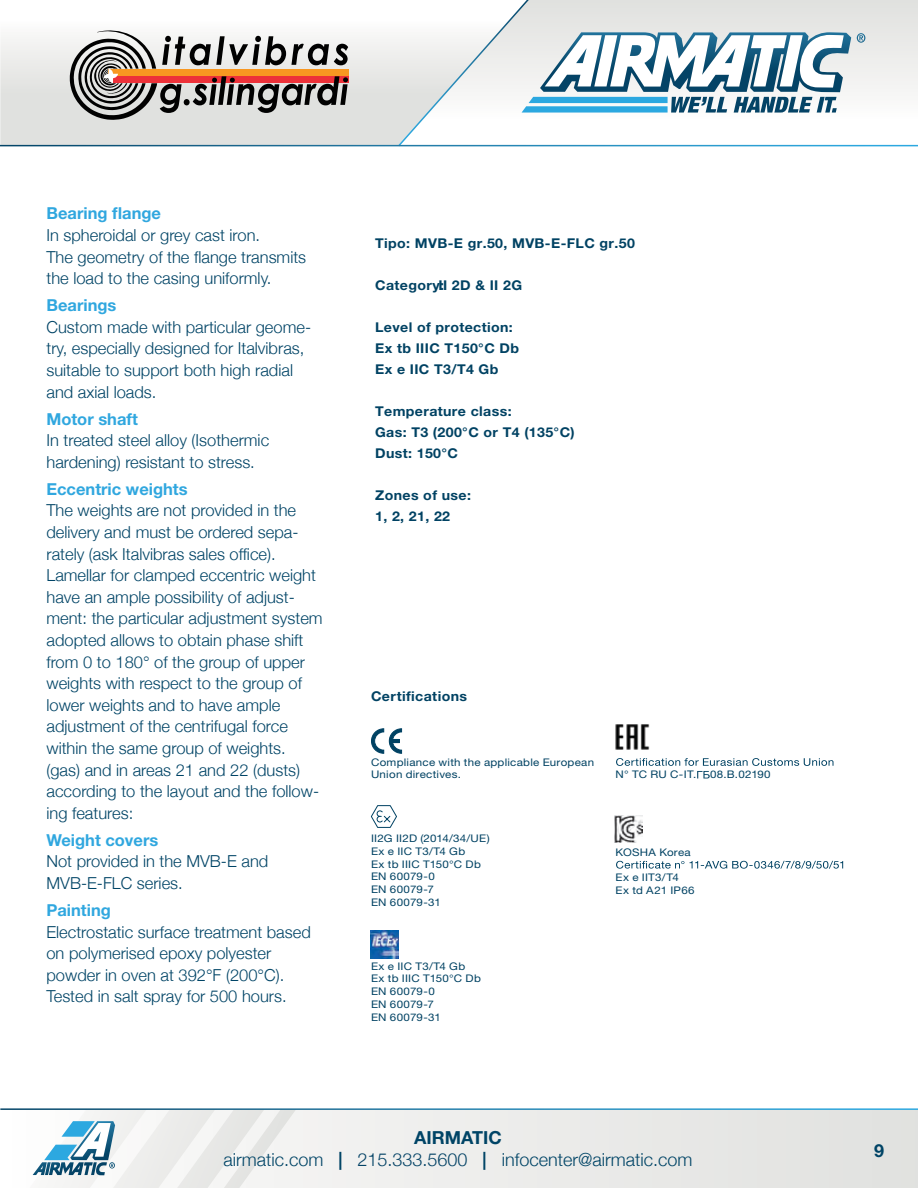
<style>
.page{position:relative;width:918px;height:1188px;background:#fff}
.page>*{position:absolute;margin:0;border:0;box-sizing:border-box;transform-origin:0 0}
.t1{font:300 18px "Helvetica Neue";color:#046}
.t2{font:700 18px "Helvetica Neue LT Std";color:#046}
.t3{font:300 16.5px/21.6px "Helvetica Neue";color:#046}
.t4{font:700 16.5px "Helvetica Neue LT Std";color:#30a7df}
.t5{font:700 13.5px/21px "Helvetica Neue LT Std";letter-spacing:.025em;color:#004263;scale:1.05 1}
.t6{font:10.5px/12.8px "Helvetica Neue LT Std";letter-spacing:.02em;color:#004263;scale:1.1 1}
.s1{font-family:"Helvetica Neue LT Std";font-weight:700}
.s2{color:#044366}
</style>
<div class="page">
<svg style="left:851px;top:0;width:67px;height:147px"></svg>
<svg style="left:0;top:37px;width:397px;height:108px;background:#e3e4e2"></svg>
<div style="left:0;top:1109px;width:918px;height:79px;background:#eaeae9"></div>
<svg style="left:29px;top:1110px;width:217px;height:78px"></svg>
<hr style="left:0;top:145px;width:918px;height:1px;background:#fff">
<hr style="left:0;top:1108px;width:918px;height:2px;background:#fff">
<svg style="left:857px;top:33px;width:8px;height:10px"></svg>
<svg style="left:397px;top:0;width:454px;height:147px"></svg>
<div style="left:109px;top:69px;width:240px;height:7px;background:#f89721"></div>
<div style="left:113px;top:76px;width:236px;height:7px;background:#ed3139"></div>
<svg style="left:70px;top:30px;width:278px;height:90px"></svg>
<svg style="left:371px;top:729px;width:31px;height:24px"></svg>
<img style="left:371px;top:931px;width:28px;height:27px">
<svg style="left:371px;top:805px;width:26px;height:23px"></svg>
<img style="left:615px;top:724px;width:35px;height:26px">
<img style="left:615px;top:815px;width:28px;height:27px">
<svg style="left:616px;top:758px;width:217px;height:20px"></svg>
<svg style="left:616px;top:861px;width:227px;height:8px"></svg>
<p class="t4" style="left:46px;top:203px;width:116px">Bearing flange</p>
<p class="t3" style="left:46px;top:224px;width:261px">In spheroidal or grey cast iron.<br>The geometry of the flange transmits the load to the casing uniformly.</p>
<p class="t4" style="left:46px;top:295px;width:71px">Bearings</p>
<p class="t3" style="left:46px;top:316px;width:266px">Custom made with particular geome&shy;try, especially designed for Italvibras, suitable to support both high radial and axial loads.</p>
<p class="t4" style="left:46px;top:408px;width:93px">Motor shaft</p>
<p class="t3" style="left:46px;top:429px;width:224px">In treated steel alloy (Isothermic hardening) resistant to stress.</p>
<p class="t4" style="left:46px;top:479px;width:143px">Eccentric weights</p>
<p class="t3" style="left:46px;top:499px;width:278px">The weights are not provided in the delivery and must be ordered sepa&shy;rately (ask Italvibras sales office).<br>Lamellar for clamped eccentric weight have an ample possibility of adjust&shy;ment: the particular adjustment system adopted allows to obtain phase shift from 0 to 180° of the group of upper weights with respect to the group of lower weights and to have ample adjustment of the centrifugal force within the same group of weights. (gas) and in areas 21 and 22 (dusts) according to the layout and the follow&shy;ing features:</p>
<p class="t4" style="left:46px;top:830px;width:113px">Weight covers</p>
<p class="t3" style="left:46px;top:850px;width:223px">Not provided in the MVB-E and<br>MVB-E-FLC series.</p>
<p class="t4" style="left:46px;top:900px;width:66px">Painting</p>
<p class="t3" style="left:46px;top:921px;width:266px">Electrostatic surface treatment based on polymerised epoxy polyester powder in oven at 392°F (200°C).<br>Tested in salt spray for 500 hours.</p>
<p class="t5" style="left:375px;top:232px;width:249px">Tipo: MVB-E gr.50, MVB-E-FLC gr.50</p>
<p class="t5" style="left:375px;top:274px;width:141px">Category:II 2D &amp; II 2G</p>
<p class="t5" style="left:375px;top:316px;width:139px">Level of protection:<br>Ex tb IIIC T150°C Db<br>Ex e IIC T3/T4 Gb</p>
<p class="t5" style="left:375px;top:400px;width:192px">Temperature class:<br>Gas: T3 (200°C or T4 (135°C)<br>Dust: 150°C</p>
<p class="t5" style="left:375px;top:484px;width:93px">Zones of use:<br>1, 2, 21, 22</p>
<p class="t5" style="left:371px;top:686px;width:93px">Certifications</p>
<p class="t6" style="left:371px;top:755px;width:204px">Compliance with the applicable European<br>Union directives.</p>
<p class="t6" style="left:371px;top:832px;width:109px">II2G II2D (2014/34/UE)<br>Ex e IIC T3/T4 Gb<br>Ex tb IIIC T150°C Db<br>EN 60079-0<br>EN 60079-7<br>EN 60079-31</p>
<p class="t6" style="left:371px;top:959px;width:101px">Ex e IIC T3/T4 Gb<br>Ex tb IIIC T150°C Db<br>EN 60079-0<br>EN 60079-7<br>EN 60079-31</p>
<p class="t6" style="left:616px;top:768px;width:75px">N° TC RU C-IT.</p>
<p class="t6" style="left:710px;top:768px;width:57px">08.B.02190</p>
<p class="t6" style="left:616px;top:845px;width:70px">KOSHA Korea</p>
<p class="t6" style="left:616px;top:871px;width:73px">Ex e IIT3/T4<br>Ex td A21 IP66</p>
<p class="t2" style="left:414px;top:1127px;width:89px">AIRMATIC</p>
<p class="t1" style="left:223px;top:1148px;width:470px">airmatic.com <span class="s1">|</span> <span class="s2">215.333.5600</span> <span class="s1">|</span> infocenter@airmatic.com</p>
<p class="t2" style="left:874px;top:1139px;width:12px">9</p>
</div>
